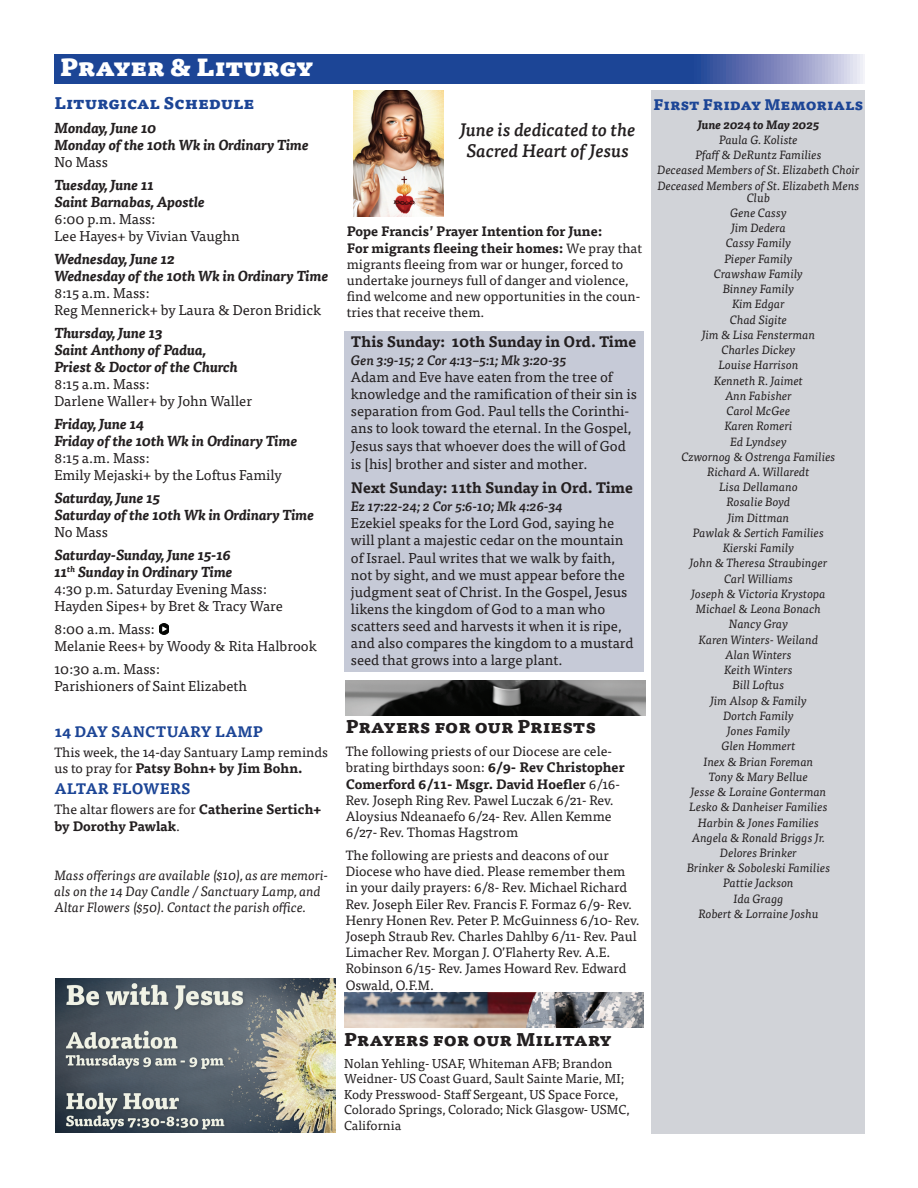
<style>
.page{position:relative;width:918px;height:1188px;background:#fff}
.page>*{position:absolute;margin:0;border:0;box-sizing:border-box;transform-origin:0 0}
.t1{font:900 24px "Tisa Pro";color:#fff}
.t2{font:800 18px "Tisa Pro";color:#231f20}
.t3{font:italic 500 18px/21.6px "Tisa Pro";color:#231f20;text-align:center}
.t4{font:800 16.5px "Tisa Pro";color:#1c4596}
.t5{font:700 15px "Tisa Pro";color:#231f20}
.t6{font:700 15px "Tisa Pro";color:#1c4596}
.t7{font:800 15px "Tisa Pro";color:#1c4596}
.t8{font:14.25px/17.1px "Tisa Pro";color:#231f20}
.t9{font:italic 700 14.25px/17.1px "Tisa Pro";color:#231f20}
.t10{font:13.5px/16.2px "Tisa Pro";color:#231f20}
.t11{font:italic 13.5px/16.2px "Tisa Pro";color:#231f20}
.t12{font:italic 500 13.5px "Tisa Pro";color:#231f20}
.t13{font:700 13.5px/16.2px "Tisa Pro";color:#231f20}
.t14{font:12.9px/15.5px "Tisa Pro";color:#231f20}
.t15{font:italic 12px/15.3px "Tisa Pro";color:#231f20;text-align:center}
.s1{font-weight:400;font-style:normal}
.s2{font-weight:700;font-style:italic}
.s3{font-weight:700}
.s4{font-weight:400}
</style>
<div class="page">
<svg style="left:54px;top:55px;width:811px;height:28px;background:#32549f"></svg>
<div style="left:344px;top:332px;width:300px;height:340px;background:#c6cad7"></div>
<svg style="left:159px;top:624px;width:9px;height:11px"></svg>
<img style="left:55px;top:978px;width:281px;height:155px">
<div style="left:651px;top:90px;width:214px;height:1044px;background:#d1d3d8"></div>
<img style="left:344px;top:993px;width:300px;height:34px">
<img style="left:346px;top:681px;width:299px;height:35px">
<img style="left:353px;top:90px;width:91px;height:126px">
<p class="t1" style="left:60px;top:46px;width:255px">Prayer &amp; Liturgy</p>
<p class="t4" style="left:54px;top:89px;width:201px">Liturgical Schedule</p>
<p class="t9" style="left:54px;top:118px;width:256px">Monday, June 10<br>Monday of the 10th Wk in Ordinary Time<br><span class="s1">No Mass</span></p>
<p class="t8" style="left:54px;top:175px;width:187px"><span class="s2">Tuesday, June 11<br>Saint Barnabas, Apostle<br></span>6:00 p.m. Mass:<br>Lee Hayes+ by Vivian Vaughn</p>
<p class="t9" style="left:54px;top:249px;width:275px">Wednesday, June 12<br>Wednesday of the 10th Wk in Ordinary Time<br><span class="s1">8:15 a.m. Mass:<br>Reg Mennerick+ by Laura &amp; Deron Bridick</span></p>
<p class="t9" style="left:54px;top:324px;width:199px">Thursday, June 13<br>Saint Anthony of Padua,<br>Priest &amp; Doctor of the Church<br><span class="s1">8:15 a.m. Mass:<br>Darlene Waller+ by John Waller</span></p>
<p class="t9" style="left:54px;top:415px;width:245px">Friday, June 14<br>Friday of the 10th Wk in Ordinary Time<br><span class="s1">8:15 a.m. Mass:<br>Emily Mejaski+ by the Loftus Family</span></p>
<p class="t9" style="left:54px;top:489px;width:261px">Saturday, June 15<br>Saturday of the 10th Wk in Ordinary Time<br><span class="s1">No Mass</span></p>
<p class="t8" style="left:54px;top:546px;width:230px"><span class="s2">Saturday-Sunday, June 15-16<br>11</span><sup>th</sup> <span class="s2">Sunday in Ordinary Time<br></span>4:30 p.m. Saturday Evening Mass:<br>Hayden Sipes+ by Bret &amp; Tracy Ware</p>
<p class="t8" style="left:54px;top:620px;width:264px">8:00 a.m. Mass:<br>Melanie Rees+ by Woody &amp; Rita Halbrook</p>
<p class="t8" style="left:54px;top:660px;width:194px">10:30 a.m. Mass:<br>Parishioners of Saint Elizabeth</p>
<p class="t6" style="left:54px;top:719px;width:210px">14 DAY SANCTUARY LAMP</p>
<p class="t10" style="left:54px;top:744px;width:275px">This week, the 14-day Santuary Lamp reminds us to pray for <span class="s3">Patsy Bohn+ by Jim Bohn.</span></p>
<p class="t6" style="left:54px;top:776px;width:138px">ALTAR FLOWERS</p>
<p class="t13" style="left:54px;top:801px;width:268px"><span class="s4">The altar flowers are for</span> Catherine Sertich+ by Dorothy Pawlak<span class="s4">.</span></p>
<p class="t11" style="left:54px;top:866px;width:275px">Mass offerings are available ($10), as are memori&shy;als on the 14 Day Candle / Sanctuary Lamp, and<br>Altar Flowers ($50). Contact the parish office.</p>
<p class="t3" style="left:460px;top:118px;width:177px">June is dedicated to the<br>Sacred Heart of Jesus</p>
<p class="t10" style="left:347px;top:223px;width:297px"><span class="s3">Pope Francis’ Prayer Intention for June:<br>For migrants fleeing their homes:</span> We pray that migrants fleeing from war or hunger, forced to undertake journeys full of danger and violence, find welcome and new opportunities in the coun&shy;tries that receive them.</p>
<p class="t5" style="left:351px;top:330px;width:287px">This Sunday: 10th Sunday in Ord. Time</p>
<p class="t12" style="left:351px;top:350px;width:217px">Gen 3:9-15; 2 Cor 4:13–5:1; Mk 3:20-35</p>
<p class="t8" style="left:351px;top:368px;width:287px">Adam and Eve have eaten from the tree of knowledge and the ramification of their sin is separation from God. Paul tells the Corinthi&shy;ans to look toward the eternal. In the Gospel, Jesus says that whoever does the will of God is [his] brother and sister and mother.</p>
<p class="t5" style="left:351px;top:476px;width:284px">Next Sunday: 11th Sunday in Ord. Time</p>
<p class="t12" style="left:351px;top:496px;width:213px">Ez 17:22-24; 2 Cor 5:6-10; Mk 4:26-34</p>
<p class="t8" style="left:351px;top:514px;width:284px">Ezekiel speaks for the Lord God, saying he will plant a majestic cedar on the mountain of Israel. Paul writes that we walk by faith, not by sight, and we must appear before the judgment seat of Christ. In the Gospel, Jesus likens the kingdom of God to a man who scatters seed and harvests it when it is ripe, and also compares the kingdom to a mustard seed that grows into a large plant.</p>
<p class="t2" style="left:346px;top:712px;width:252px">Prayers for our Priests</p>
<p class="t10" style="left:346px;top:742px;width:280px">The following priests of our Diocese are cele&shy;brating birthdays soon: <span class="s3">6/9- Rev Christopher Comerford 6/11- Msgr. David Hoefler</span> 6/16- Rev. Joseph Ring Rev. Pawel Luczak 6/21- Rev.<br>Aloysius Ndeanaefo 6/24- Rev. Allen Kemme 6/27- Rev. Thomas Hagstrom</p>
<p class="t10" style="left:346px;top:846px;width:295px">The following are priests and deacons of our Diocese who have died. Please remember them in your daily prayers: 6/8- Rev. Michael Richard Rev. Joseph Eiler Rev. Francis F. Formaz 6/9- Rev.<br>Henry Honen Rev. Peter P. McGuinness 6/10- Rev.<br>Joseph Straub Rev. Charles Dahlby 6/11- Rev. Paul Limacher Rev. Morgan J. O’Flaherty Rev. A.E.<br>Robinson 6/15- Rev. James Howard Rev. Edward Oswald, O.F.M.</p>
<p class="t7" style="left:654px;top:92px;width:211px">First Friday Memorials</p>
<p class="t15" style="left:657px;top:116px;width:204px"><span class="s3">June 2024 to May 2025<br></span>Paula G. Koliste<br>Pfaff &amp; DeRuntz Families<br>Deceased Members of St. Elizabeth Choir<br>Deceased Members of St. Elizabeth Mens</p>
<p class="t15" style="left:681px;top:189px;width:156px">Club<br>Gene Cassy<br>Jim Dedera<br>Cassy Family<br>Pieper Family<br>Crawshaw Family<br>Binney Family<br>Kim Edgar<br>Chad Sigite<br>Jim &amp; Lisa Fensterman<br>Charles Dickey<br>Louise Harrison<br>Kenneth R. Jaimet<br>Ann Fabisher<br>Carol McGee<br>Karen Romeri<br>Ed Lyndsey<br>Czwornog &amp; Ostrenga Families<br>Richard A. Willaredt<br>Lisa Dellamano<br>Rosalie Boyd<br>Jim Dittman<br>Pawlak &amp; Sertich Families<br>Kierski Family<br>John &amp; Theresa Straubinger<br>Carl Williams<br>Joseph &amp; Victoria Krystopa<br>Michael &amp; Leona Bonach<br>Nancy Gray<br>Karen Winters- Weiland<br>Alan Winters<br>Keith Winters<br>Bill Loftus<br>Jim Alsop &amp; Family<br>Dortch Family<br>Jones Family<br>Glen Hommert<br>Inex &amp; Brian Foreman<br>Tony &amp; Mary Bellue<br>Jesse &amp; Loraine Gonterman<br>Lesko &amp; Danheiser Families<br>Harbin &amp; Jones Families<br>Angela &amp; Ronald Briggs Jr.<br>Delores Brinker<br>Brinker &amp; Soboleski Families<br>Pattie Jackson<br>Ida Gragg<br>Robert &amp; Lorraine Joshu</p>
<p class="t2" style="left:344px;top:1024px;width:269px">Prayers for our Military</p>
<p class="t14" style="left:344px;top:1055px;width:287px">Nolan Yehling- USAF, Whiteman AFB; Brandon Weidner- US Coast Guard, Sault Sainte Marie, MI; Kody Presswood- Staff Sergeant, US Space Force, Colorado Springs, Colorado; Nick Glasgow- USMC, California</p>
</div>
